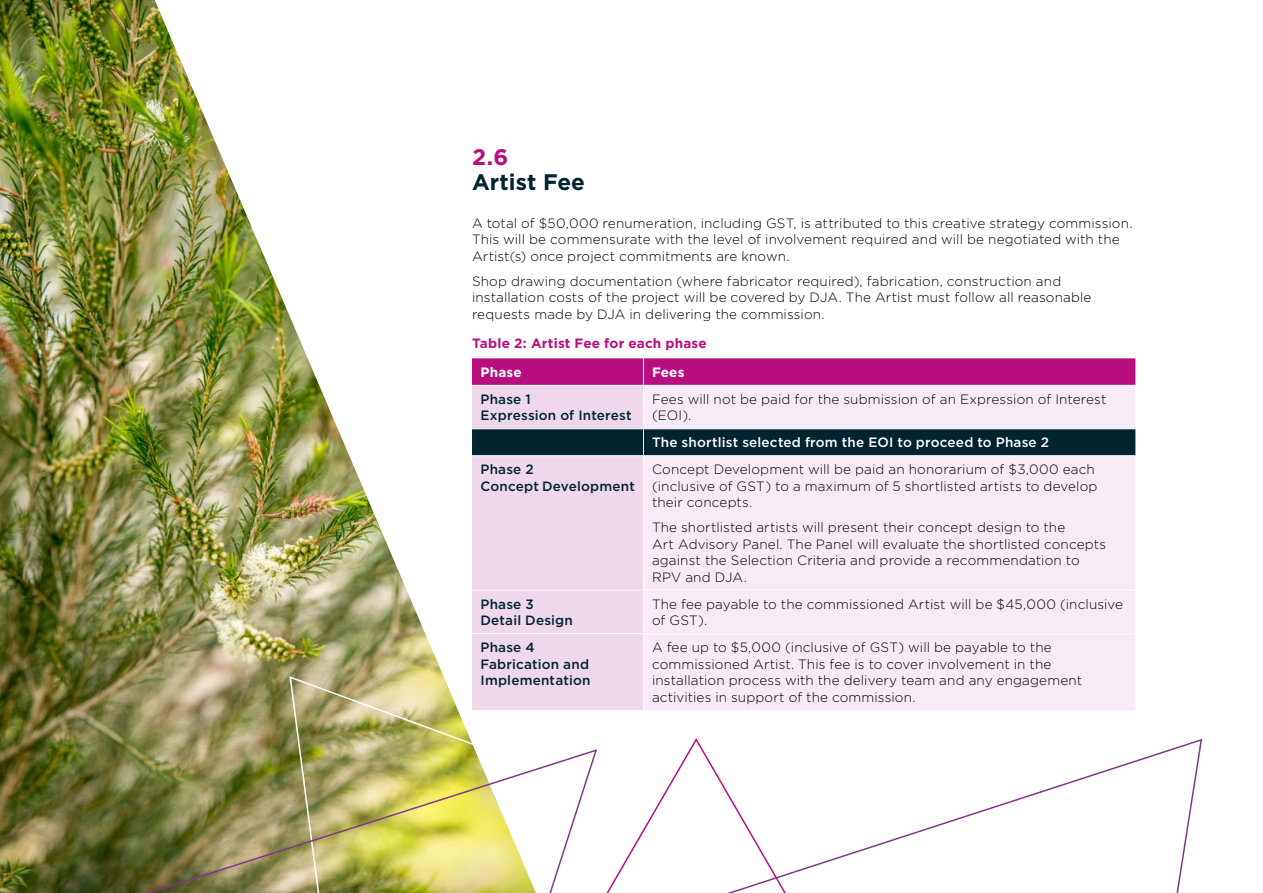
<style>
.page{position:relative;width:1263px;height:893px;background:#fff}
.page>*{position:absolute;margin:0;border:0;box-sizing:border-box;transform-origin:0 0}
.t1{font:700 22.5px "Gotham";color:#002531}
.t2{font:700 22.5px "Gotham";color:#b80e80}
.t3{font:300 13.5px/16.5px "Gotham";letter-spacing:.01em;color:#000}
.t4{font:500 13.5px/16.5px "Gotham";letter-spacing:.015em;color:#002531}
.t5{font:500 13.5px "Gotham";letter-spacing:.015em;color:#fff}
.t6{font:700 13.5px "Gotham";letter-spacing:.015em;color:#b80e80}
.t7{font:700 13.5px "Gotham";letter-spacing:.015em;color:#fff}
</style>
<div class="page">
<hr style="left:1262px;top:0;width:1px;height:893px;background:#002531">
<img style="left:0;top:0;width:443px;height:893px">
<img style="left:288px;top:675px;width:181px;height:73px">
<svg style="left:410px;top:736px;width:64px;height:12px"></svg>
<svg style="left:606px;top:738px;width:597px;height:155px"></svg>
<img style="left:42px;top:748px;width:556px;height:145px">
<div style="left:472px;top:385px;width:171px;height:44px;background:#efd8ea"></div>
<div style="left:643px;top:385px;width:492px;height:44px;background:#f7ecf5"></div>
<svg style="left:472px;top:358px;width:663px;height:27px;background:#b91382"></svg>
<hr style="left:472px;top:385px;width:171px;height:1px;background:#fff">
<hr style="left:643px;top:385px;width:492px;height:1px;background:#fff">
<hr style="left:643px;top:386px;width:1px;height:42px;background:#fff">
<hr style="left:472px;top:428px;width:171px;height:1px;background:#fff">
<hr style="left:643px;top:428px;width:492px;height:1px;background:#fff">
<svg style="left:472px;top:429px;width:663px;height:281px;background:#ded4e0"></svg>
<hr style="left:472px;top:455px;width:171px;height:1px;background:#fff">
<hr style="left:643px;top:455px;width:492px;height:1px;background:#fff">
<hr style="left:643px;top:456px;width:1px;height:134px;background:#fff">
<hr style="left:472px;top:590px;width:171px;height:1px;background:#fff">
<hr style="left:643px;top:590px;width:492px;height:1px;background:#fff">
<hr style="left:643px;top:591px;width:1px;height:42px;background:#fff">
<hr style="left:472px;top:633px;width:171px;height:1px;background:#fff">
<hr style="left:643px;top:633px;width:492px;height:1px;background:#fff">
<hr style="left:643px;top:634px;width:1px;height:76px;background:#fff">
<h1 class="t2" style="left:472px;top:142px;width:38px">2.6</h1>
<h1 class="t1" style="left:472px;top:167px;width:115px">Artist Fee</h1>
<p class="t3" style="left:472px;top:214px;width:662px">A total of $50,000 renumeration, including GST, is attributed to this creative strategy commission.<br>This will be commensurate with the level of involvement required and will be negotiated with the<br>Artist(s) once project commitments are known.</p>
<p class="t3" style="left:472px;top:272px;width:621px">Shop drawing documentation (where fabricator required), fabrication, construction and installation costs of the project will be covered by DJA. The Artist must follow all reasonable requests made by DJA in delivering the commission.</p>
<p class="t6" style="left:472px;top:334px;width:236px">Table 2: Artist Fee for each phase</p>
<p class="t7" style="left:480px;top:363px;width:43px">Phase</p>
<p class="t7" style="left:652px;top:363px;width:34px">Fees</p>
<p class="t4" style="left:480px;top:391px;width:153px">Phase 1<br>Expression of Interest</p>
<p class="t3" style="left:652px;top:390px;width:456px">Fees will not be paid for the submission of an Expression of Interest (EOI).</p>
<p class="t5" style="left:652px;top:434px;width:399px">The shortlist selected from the EOI to proceed to Phase 2</p>
<p class="t4" style="left:480px;top:461px;width:156px">Phase 2<br>Concept Development</p>
<p class="t3" style="left:652px;top:461px;width:447px">Concept Development will be paid an honorarium of $3,000 each (inclusive of GST) to a maximum of 5 shortlisted artists to develop their concepts.</p>
<p class="t3" style="left:652px;top:519px;width:456px">The shortlisted artists will present their concept design to the<br>Art Advisory Panel. The Panel will evaluate the shortlisted concepts against the Selection Criteria and provide a recommendation to RPV and DJA.</p>
<p class="t4" style="left:480px;top:595px;width:94px">Phase 3<br>Detail Design</p>
<p class="t3" style="left:652px;top:595px;width:472px">The fee payable to the commissioned Artist will be $45,000 (inclusive of GST).</p>
<p class="t4" style="left:480px;top:639px;width:111px">Phase 4<br>Fabrication and<br>Implementation</p>
<p class="t3" style="left:652px;top:639px;width:432px">A fee up to $5,000 (inclusive of GST) will be payable to the commissioned Artist. This fee is to cover involvement in the installation process with the delivery team and any engagement activities in support of the commission.</p>
</div>
